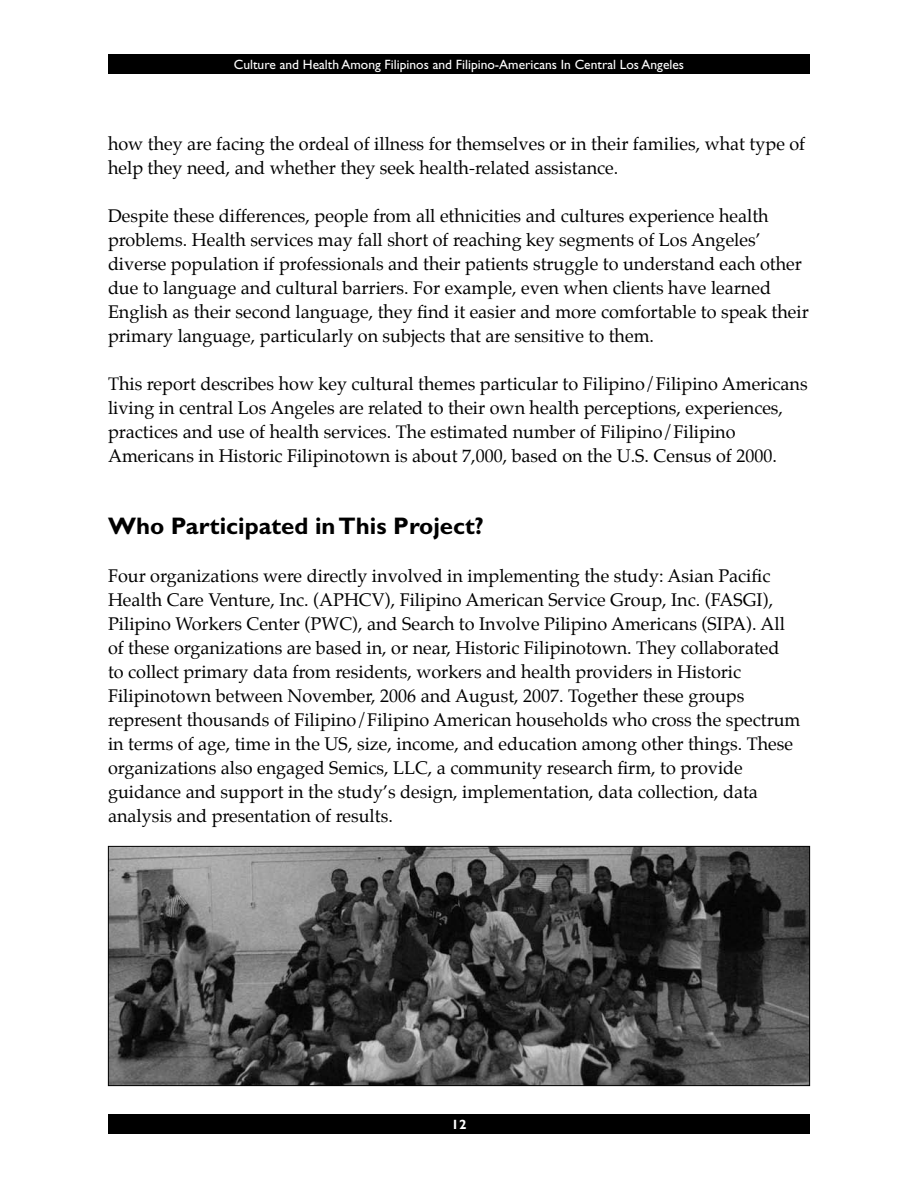
<style>
.page{position:relative;width:918px;height:1188px;background:#fff}
.page>*{position:absolute;margin:0;border:0;box-sizing:border-box;transform-origin:0 0}
.t1{font:700 24px "Gill Sans";color:#000}
.t2{font:18px/24px "Palatino";color:#000}
.t3{font:13.5px "Gill Sans";color:#fff}
.t4{font:700 13.5px "Gill Sans";color:#fff}
</style>
<div class="page">
<div style="left:108px;top:54px;width:702px;height:20px;background:#000"></div>
<div style="left:108px;top:1114px;width:702px;height:20px;background:#000"></div>
<img style="left:110px;top:848px;width:698px;height:236px">
<div style="left:108px;top:846px;width:702px;height:240px;border:1px solid #000"></div>
<p class="t3" style="left:234px;top:57px;width:452px">Culture and Health Among Filipinos and Filipino-Americans In Central Los Angeles</p>
<p class="t2" style="left:108px;top:133px;width:699px">how they are facing the ordeal of illness for themselves or in their families, what type of help they need, and whether they seek health-related assistance.</p>
<p class="t2" style="left:108px;top:205px;width:702px">Despite these differences, people from all ethnicities and cultures experience health problems. Health services may fall short of reaching key segments of Los Angeles’ diverse population if professionals and their patients struggle to understand each other due to language and cultural barriers. For example, even when clients have learned English as their second language, they find it easier and more comfortable to speak their primary language, particularly on subjects that are sensitive to them.</p>
<p class="t2" style="left:108px;top:373px;width:701px">This report describes how key cultural themes particular to Filipino/Filipino Americans living in central Los Angeles are related to their own health perceptions, experiences, practices and use of health services. The estimated number of Filipino/Filipino Americans in Historic Filipinotown is about 7,000, based on the U.S. Census of 2000.</p>
<h1 class="t1" style="left:108px;top:512px;width:377px">Who Participated in This Project?</h1>
<p class="t2" style="left:108px;top:565px;width:694px">Four organizations were directly involved in implementing the study: Asian Pacific Health Care Venture, Inc. (APHCV), Filipino American Service Group, Inc. (FASGI), Pilipino Workers Center (PWC), and Search to Involve Pilipino Americans (SIPA). All of these organizations are based in, or near, Historic Filipinotown. They collaborated<br>to collect primary data from residents, workers and health providers in Historic Filipinotown between November, 2006 and August, 2007. Together these groups represent thousands of Filipino/Filipino American households who cross the spectrum in terms of age, time in the US, size, income, and education among other things. These organizations also engaged Semics, LLC, a community research firm, to provide guidance and support in the study’s design, implementation, data collection, data analysis and presentation of results.</p>
<p class="t4" style="left:452px;top:1117px;width:7px">12</p>
</div>
